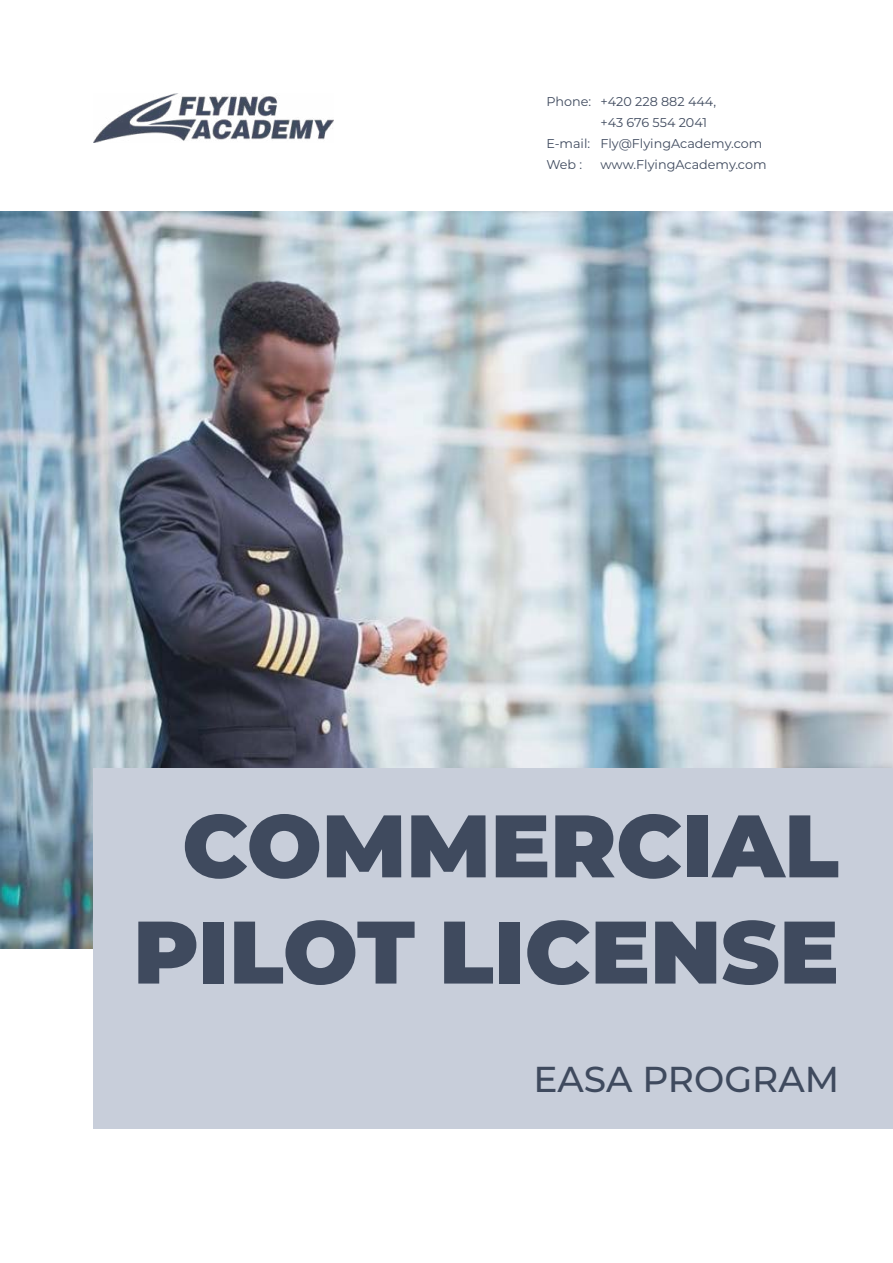
<style>
.page{position:relative;width:893px;height:1263px;background:#fff}
.page>*{position:absolute;margin:0;border:0;box-sizing:border-box;transform-origin:0 0}
.t1{font:900 88.5px/106.2px "Montserrat";color:#3f4a5e;text-align:center}
.t2{font:500 36px "Montserrat";color:#3f4a5e}
.t3{font:12.75px "Montserrat";color:#3f4a5e}
</style>
<div class="page">
<img style="left:94px;top:94px;width:240px;height:49px">
<img style="left:0;top:211px;width:893px;height:737px">
<div style="left:94px;top:768px;width:799px;height:361px;background:#c8ceda"></div>
<p class="t3" style="left:546px;top:93px;width:171px">Phone: +420 228 882 444,</p>
<p class="t3" style="left:600px;top:114px;width:108px">+43 676 554 2041</p>
<p class="t3" style="left:546px;top:135px;width:217px">E-mail: Fly@FlyingAcademy.com</p>
<p class="t3" style="left:546px;top:156px;width:37px">Web :</p>
<p class="t3" style="left:600px;top:156px;width:168px">www.FlyingAcademy.com</p>
<h1 class="t1" style="left:133px;top:787px;width:707px">COMMERCIAL<br>PILOT LICENSE</h1>
<h2 class="t2" style="left:533px;top:1054px;width:307px">EASA PROGRAM</h2>
</div>
